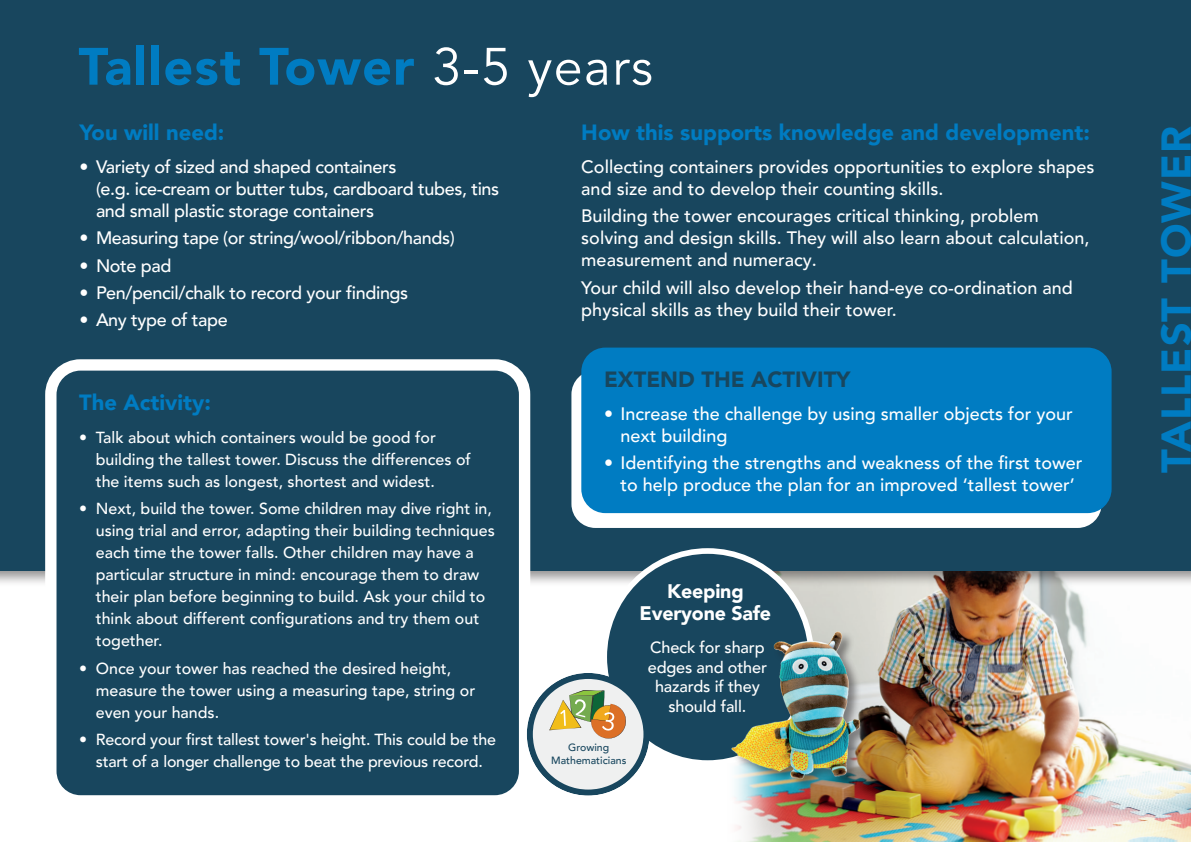
<style>
.page{position:relative;width:1191px;height:842px;background:#fff}
.page>*{position:absolute;margin:0;border:0;box-sizing:border-box;transform-origin:0 0}
.t1{font:900 52px "Avenir LT Pro";letter-spacing:.025em;color:#007cc2}
.t2{font:900 41.6px "Avenir LT Pro";letter-spacing:.025em;color:#007cc2}
.t3{font:900 22px "Avenir LT Pro";color:#007cc2}
.t4{font:900 22px "Avenir LT Pro";color:#18465e}
.t5{font:900 19.6px/22.8px "Avenir LT Pro";letter-spacing:-.01em;color:#fff;text-align:center}
.t6{font:500 18px/22px "Avenir LT Pro";color:#fff}
.t7{font:500 18px/22px "Avenir LT Pro";letter-spacing:-.02em;color:#fff}
.t8{font:500 16.2px/19.6px "Avenir LT Pro";letter-spacing:-.01em;color:#fff;text-align:center}
.t9{font:500 16px/22px "Avenir LT Pro";color:#fff}
.t10{font:500 10.6px/12.6px "Avenir LT Pro";color:#18465e;text-align:center}
.s1{font-weight:400;color:#fff}
</style>
<div class="page">
<img style="left:790px;top:587px;width:401px;height:255px">
<svg style="left:735px;top:587px;width:55px;height:255px"></svg>
<div style="left:0;top:0;width:1191px;height:571px;background:#18465e"></div>
<div style="left:51px;top:365px;width:473px;height:436px;background:#18465e;border-radius:30px"></div>
<div style="left:45px;top:359px;width:485px;height:447px;border:11px solid #fff;border-radius:30px"></div>
<div style="left:571px;top:370px;width:530px;height:158px;background:#fff;border-radius:24px"></div>
<div style="left:581px;top:348px;width:530px;height:165px;background:#007cc2;border-radius:24px"></div>
<div style="left:604px;top:551px;width:207px;height:212px;background:#18465e;border-radius:50%"></div>
<div style="left:601px;top:548px;width:213px;height:218px;border:6px solid #fff;border-radius:50%"></div>
<div style="left:731px;top:630px;width:142px;height:161px;background:#231f20;opacity:.5"></div>
<img style="left:728px;top:625px;width:143px;height:158px">
<svg style="left:527px;top:673px;width:122px;height:123px"></svg>
<h1 class="t1" style="left:79px;top:35px;width:576px">Tallest Tower <span class="s1">3-5 years</span></h1>
<h3 class="t3" style="left:79px;top:119px;width:147px">You will need:</h3>
<p class="t7" style="left:96px;top:156px;width:405px;text-indent:-17px">• Variety of sized and shaped containers<br>(e.g. ice-cream or butter tubs, cardboard tubes, tins and small plastic storage containers</p>
<p class="t7" style="left:79px;top:227px;width:377px">• Measuring tape (or string/wool/ribbon/hands)</p>
<p class="t6" style="left:79px;top:255px;width:94px">• Note pad</p>
<p class="t7" style="left:79px;top:282px;width:330px">• Pen/pencil/chalk to record your findings</p>
<p class="t7" style="left:79px;top:309px;width:150px">• Any type of tape</p>
<h3 class="t3" style="left:79px;top:389px;width:133px">The Activity:</h3>
<p class="t9" style="left:96px;top:427px;width:376px;text-indent:-17px">• Talk about which containers would be good for building the tallest tower. Discuss the differences of the items such as longest, shortest and widest.</p>
<p class="t9" style="left:96px;top:498px;width:400px;text-indent:-17px">• Next, build the tower. Some children may dive right in, using trial and error, adapting their building techniques each time the tower falls. Other children may have a particular structure in mind: encourage them to draw their plan before beginning to build. Ask your child to think about different configurations and try them out together.</p>
<p class="t9" style="left:96px;top:657px;width:381px;text-indent:-17px">• Once your tower has reached the desired height, measure the tower using a measuring tape, string or even your hands.</p>
<p class="t9" style="left:79px;top:728px;width:418px;text-align:center">• Record your first tallest tower's height. This could be the start of a longer challenge to beat the previous record.</p>
<h3 class="t3" style="left:581px;top:119px;width:510px">How this supports knowledge and development:</h3>
<p class="t6" style="left:581px;top:156px;width:514px">Collecting containers provides opportunities to explore shapes and size and to develop their counting skills.</p>
<p class="t6" style="left:581px;top:205px;width:510px">Building the tower encourages critical thinking, problem solving and design skills. They will also learn about calculation, measurement and numeracy.</p>
<p class="t6" style="left:581px;top:277px;width:493px">Your child will also develop their hand-eye co-ordination and physical skills as they build their tower.</p>
<h3 class="t4" style="left:604px;top:366px;width:248px">EXTEND THE ACTIVITY</h3>
<p class="t6" style="left:620px;top:403px;width:454px;text-indent:-17px">• Increase the challenge by using smaller objects for your next building</p>
<p class="t6" style="left:604px;top:453px;width:480px;text-align:center">• Identifying the strengths and weakness of the first tower to help produce the plan for an improved ‘tallest tower’</p>
<p class="t10" style="left:551px;top:741px;width:77px">Growing<br>Mathematicians</p>
<p class="t5" style="left:639px;top:579px;width:133px">Keeping<br>Everyone Safe</p>
<p class="t8" style="left:648px;top:638px;width:121px">Check for sharp edges and other hazards if they should fall.</p>
<h2 class="t2" style="left:1151px;top:473px;width:349px;rotate:-90deg">TALLEST TOWER</h2>
</div>
